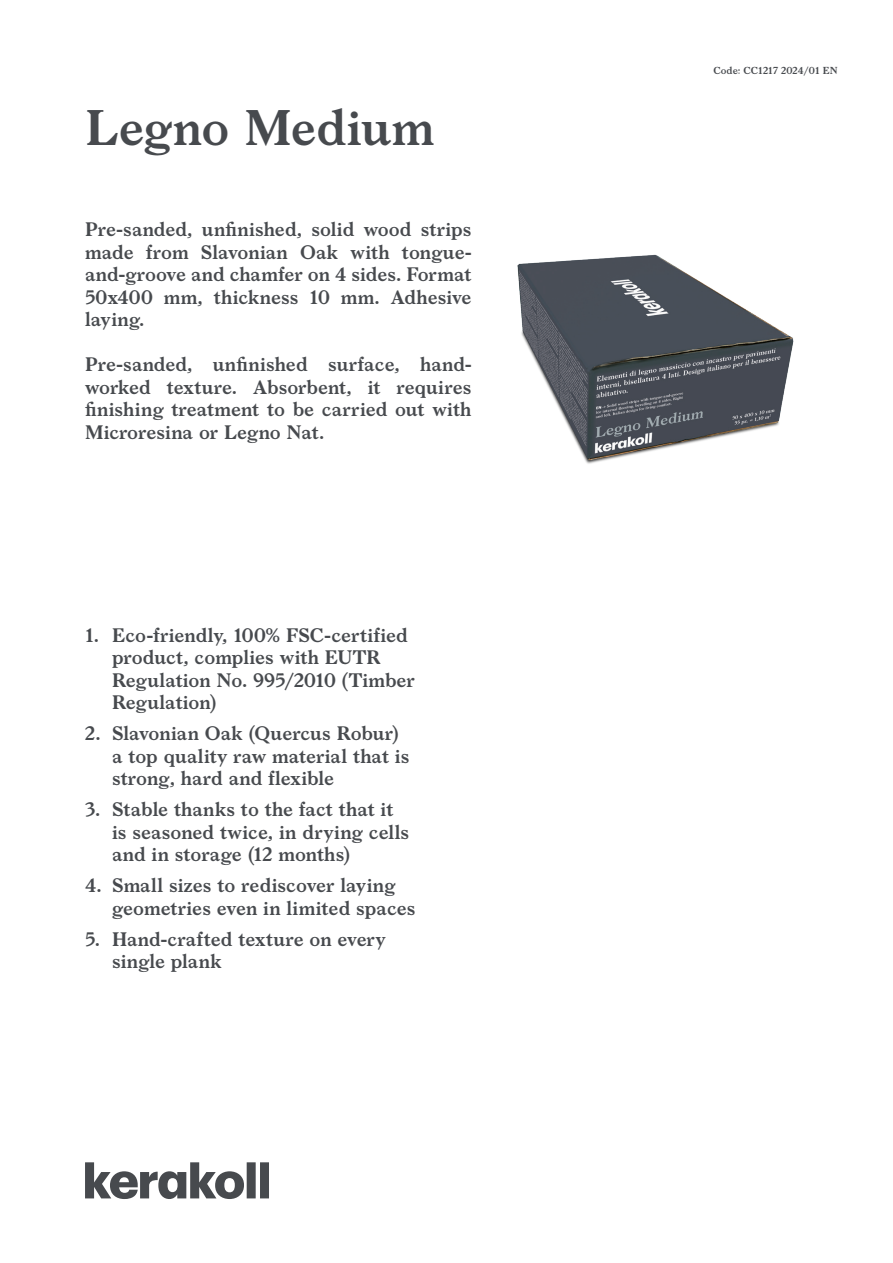
<style>
.page{position:relative;width:893px;height:1263px;background:#fff}
.page>*{position:absolute;margin:0;border:0;box-sizing:border-box;transform-origin:0 0}
.notag_cover_nome_prodotto{font:600 48px "Larish Neue";color:#474a4e}
.cover_descrizione_prodotto{font:600 18.75px/22.5px "Larish Neue";color:#474a4e}
.t1{font:600 9.75px "Larish Neue";color:#474a4e}
</style>
<div class="page">
<svg style="left:85px;top:1162px;width:184px;height:37px"></svg>
<img style="left:517px;top:254px;width:277px;height:210px">
<p class="notag_cover_nome_prodotto" style="left:85px;top:91px;width:350px">Legno Medium</p>
<p class="cover_descrizione_prodotto" style="left:85px;top:217px;width:388px;text-align:justify">Pre-sanded, unfinished, solid wood strips made from Slavonian Oak with tongue&shy;and-groove and chamfer on 4 sides. Format 50x400 mm, thickness 10 mm. Adhesive laying.</p>
<p class="cover_descrizione_prodotto" style="left:85px;top:352px;width:388px;text-align:justify">Pre-sanded, unfinished surface, hand&shy;worked texture. Absorbent, it requires finishing treatment to be carried out with Microresina or Legno Nat.</p>
<p class="cover_descrizione_prodotto" style="left:112px;top:622px;width:304px;text-indent:-27px">1. Eco-friendly, 100% FSC-certified product, complies with EUTR<br>Regulation No. 995/2010 (Timber<br>Regulation)</p>
<p class="cover_descrizione_prodotto" style="left:112px;top:721px;width:299px;text-indent:-27px">2. Slavonian Oak (Quercus Robur) a top quality raw material that is strong, hard and flexible</p>
<p class="cover_descrizione_prodotto" style="left:112px;top:797px;width:299px;text-indent:-27px">3. Stable thanks to the fact that it is seasoned twice, in drying cells and in storage (12 months)</p>
<p class="cover_descrizione_prodotto" style="left:112px;top:873px;width:305px;text-indent:-27px">4. Small sizes to rediscover laying geometries even in limited spaces</p>
<p class="cover_descrizione_prodotto" style="left:112px;top:926px;width:275px;text-indent:-27px">5. Hand-crafted texture on every single plank</p>
<p class="t1" style="left:713px;top:63px;width:126px">Code: CC1217 2024/01 EN</p>
</div>
